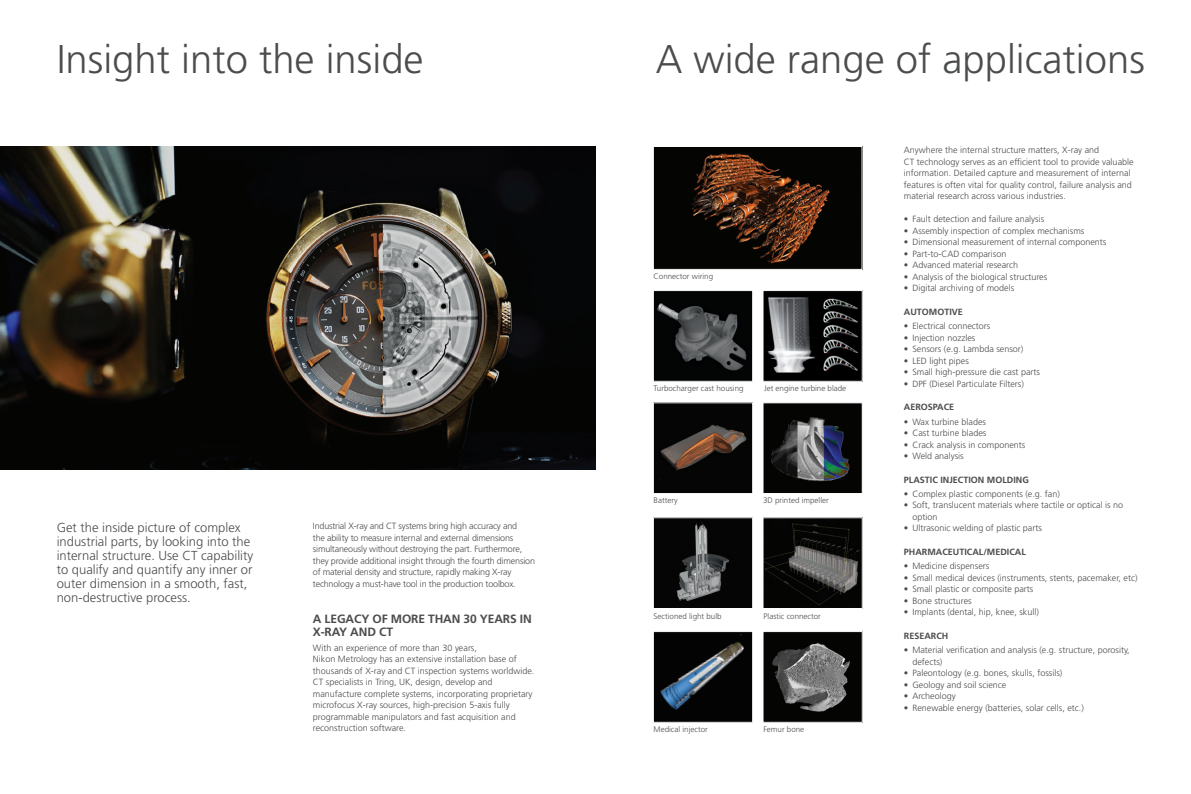
<style>
.page{position:relative;width:1191px;height:794px;background:#fff}
.page>*{position:absolute;margin:0;border:0;box-sizing:border-box;transform-origin:0 0}
.Titel_productpagina{font:300 40px "Frutiger LT Std";color:#4b4c4d}
.Body_tekst{font:300 13px/14px "Frutiger LT Std";color:#4b4c4d}
.Tussentitel_1{font:700 12px/13px "Frutiger LT Std";letter-spacing:-.01em;color:#4b4c4d}
.Body_tekst-2{font:300 9px/11.5px "Frutiger LT Std";color:#4b4c4d}
.Body_tekst-3{font:300 9px/11.5px "Frutiger LT Std";letter-spacing:-.02em;color:#4b4c4d}
.Tussentitel_1-2{font:700 9px "Frutiger LT Std";color:#4b4c4d}
.t1{font:300 8px "Frutiger LT Std";color:#4b4c4d}
</style>
<div class="page">
<img style="left:0;top:146px;width:595px;height:323px">
<img style="left:655px;top:292px;width:96px;height:88px">
<div style="left:653px;top:290px;width:100px;height:92px;border:1px solid #fff"></div>
<img style="left:655px;top:404px;width:96px;height:88px">
<div style="left:653px;top:402px;width:100px;height:92px;border:1px solid #fff"></div>
<img style="left:764px;top:292px;width:96px;height:88px">
<div style="left:762px;top:290px;width:100px;height:92px;border:1px solid #fff"></div>
<div style="left:762px;top:402px;width:100px;height:92px;background:#040503;border:1px solid #fff"></div>
<img style="left:655px;top:633px;width:96px;height:88px">
<div style="left:653px;top:631px;width:100px;height:92px;border:1px solid #fff"></div>
<img style="left:764px;top:633px;width:96px;height:88px">
<div style="left:762px;top:631px;width:100px;height:92px;border:1px solid #fff"></div>
<img style="left:655px;top:148px;width:205px;height:120px">
<div style="left:653px;top:146px;width:209px;height:124px;border:1px solid #fff"></div>
<img style="left:764px;top:519px;width:96px;height:88px">
<div style="left:762px;top:517px;width:100px;height:92px;border:1px solid #fff"></div>
<img style="left:655px;top:519px;width:96px;height:88px">
<div style="left:653px;top:517px;width:100px;height:92px;border:1px solid #fff"></div>
<img style="left:769px;top:403px;width:89px;height:78px">
<p class="Titel_productpagina" style="left:57px;top:36px;width:368px">Insight into the inside</p>
<p class="Body_tekst" style="left:57px;top:521px;width:198px">Get the inside picture of complex industrial parts, by looking into the internal structure. Use CT capability to qualify and quantify any inner or outer dimension in a smooth, fast, non-destructive process.</p>
<p class="Body_tekst-3" style="left:313px;top:521px;width:224px">Industrial X-ray and CT systems bring high accuracy and<br>the ability to measure internal and external dimensions simultaneously without destroying the part. Furthermore, they provide additional insight through the fourth dimension of material density and structure, rapidly making X-ray technology a must-have tool in the production toolbox.</p>
<p class="Tussentitel_1" style="left:313px;top:612px;width:220px">A LEGACY OF MORE THAN 30 YEARS IN<br>X-RAY AND CT</p>
<p class="Body_tekst-2" style="left:313px;top:642px;width:223px">With an experience of more than 30 years,<br>Nikon Metrology has an extensive installation base of thousands of X-ray and CT inspection systems worldwide.<br>CT specialists in Tring, UK, design, develop and manufacture complete systems, incorporating proprietary microfocus X-ray sources, high-precision 5-axis fully programmable manipulators and fast acquisition and reconstruction software.</p>
<p class="Titel_productpagina" style="left:655px;top:36px;width:490px">A wide range of applications</p>
<p class="t1" style="left:653px;top:272px;width:61px">Connector wiring</p>
<p class="t1" style="left:653px;top:384px;width:91px">Turbocharger cast housing</p>
<p class="t1" style="left:764px;top:384px;width:84px">Jet engine turbine blade</p>
<p class="t1" style="left:653px;top:496px;width:25px">Battery</p>
<p class="t1" style="left:763px;top:496px;width:67px">3D printed impeller</p>
<p class="t1" style="left:653px;top:611px;width:70px">Sectioned light bulb</p>
<p class="t1" style="left:653px;top:725px;width:56px">Medical injector</p>
<p class="t1" style="left:763px;top:611px;width:59px">Plastic connector</p>
<p class="t1" style="left:763px;top:725px;width:42px">Femur bone</p>
<p class="Body_tekst-2" style="left:904px;top:144px;width:231px">Anywhere the internal structure matters, X-ray and<br>CT technology serves as an efficient tool to provide valuable information. Detailed capture and measurement of internal features is often vital for quality control, failure analysis and material research across various industries.</p>
<p class="Body_tekst-2" style="left:904px;top:213px;width:142px">• Fault detection and failure analysis</p>
<p class="Body_tekst-2" style="left:904px;top:225px;width:182px">• Assembly inspection of complex mechanisms</p>
<p class="Body_tekst-2" style="left:904px;top:236px;width:204px">• Dimensional measurement of internal components</p>
<p class="Body_tekst-2" style="left:904px;top:248px;width:104px">• Part-to-CAD comparison</p>
<p class="Body_tekst-2" style="left:904px;top:259px;width:116px">• Advanced material research</p>
<p class="Body_tekst-2" style="left:904px;top:271px;width:145px">• Analysis of the biological structures</p>
<p class="Body_tekst-2" style="left:904px;top:282px;width:112px">• Digital archiving of models</p>
<p class="Tussentitel_1-2" style="left:904px;top:306px;width:61px">AUTOMOTIVE</p>
<p class="Body_tekst-2" style="left:904px;top:320px;width:88px">• Electrical connectors</p>
<p class="Body_tekst-2" style="left:904px;top:332px;width:73px">• Injection nozzles</p>
<p class="Body_tekst-2" style="left:904px;top:343px;width:121px">• Sensors (e.g. Lambda sensor)</p>
<p class="Body_tekst-2" style="left:904px;top:355px;width:67px">• LED light pipes</p>
<p class="Body_tekst-2" style="left:904px;top:366px;width:138px">• Small high-pressure die cast parts</p>
<p class="Body_tekst-2" style="left:904px;top:378px;width:121px">• DPF (Diesel Particulate Filters)</p>
<p class="Tussentitel_1-2" style="left:904px;top:402px;width:52px">AEROSPACE</p>
<p class="Body_tekst-2" style="left:904px;top:416px;width:84px">• Wax turbine blades</p>
<p class="Body_tekst-2" style="left:904px;top:427px;width:84px">• Cast turbine blades</p>
<p class="Body_tekst-2" style="left:904px;top:439px;width:123px">• Crack analysis in components</p>
<p class="Body_tekst-2" style="left:904px;top:450px;width:61px">• Weld analysis</p>
<p class="Tussentitel_1-2" style="left:904px;top:474px;width:127px">PLASTIC INJECTION MOLDING</p>
<p class="Body_tekst-2" style="left:904px;top:488px;width:158px">• Complex plastic components (e.g. fan)</p>
<p class="Body_tekst-2" style="left:912px;top:499px;width:212px;text-indent:-9px">• Soft, translucent materials where tactile or optical is no option</p>
<p class="Body_tekst-2" style="left:904px;top:522px;width:140px">• Ultrasonic welding of plastic parts</p>
<p class="Tussentitel_1-2" style="left:904px;top:546px;width:123px">PHARMACEUTICAL/MEDICAL</p>
<p class="Body_tekst-2" style="left:904px;top:560px;width:87px">• Medicine dispensers</p>
<p class="Body_tekst-2" style="left:904px;top:572px;width:235px">• Small medical devices (instruments, stents, pacemaker, etc)</p>
<p class="Body_tekst-2" style="left:904px;top:583px;width:131px">• Small plastic or composite parts</p>
<p class="Body_tekst-2" style="left:904px;top:595px;width:69px">• Bone structures</p>
<p class="Body_tekst-2" style="left:904px;top:606px;width:137px">• Implants (dental, hip, knee, skull)</p>
<p class="Tussentitel_1-2" style="left:904px;top:630px;width:46px">RESEARCH</p>
<p class="Body_tekst-2" style="left:912px;top:644px;width:219px;text-indent:-9px">• Material verification and analysis (e.g. structure, porosity, defects)</p>
<p class="Body_tekst-2" style="left:904px;top:667px;width:160px">• Paleontology (e.g. bones, skulls, fossils)</p>
<p class="Body_tekst-2" style="left:904px;top:679px;width:104px">• Geology and soil science</p>
<p class="Body_tekst-2" style="left:904px;top:690px;width:53px">• Archeology</p>
<p class="Body_tekst-2" style="left:904px;top:702px;width:182px">• Renewable energy (batteries, solar cells, etc.)</p>
</div>
